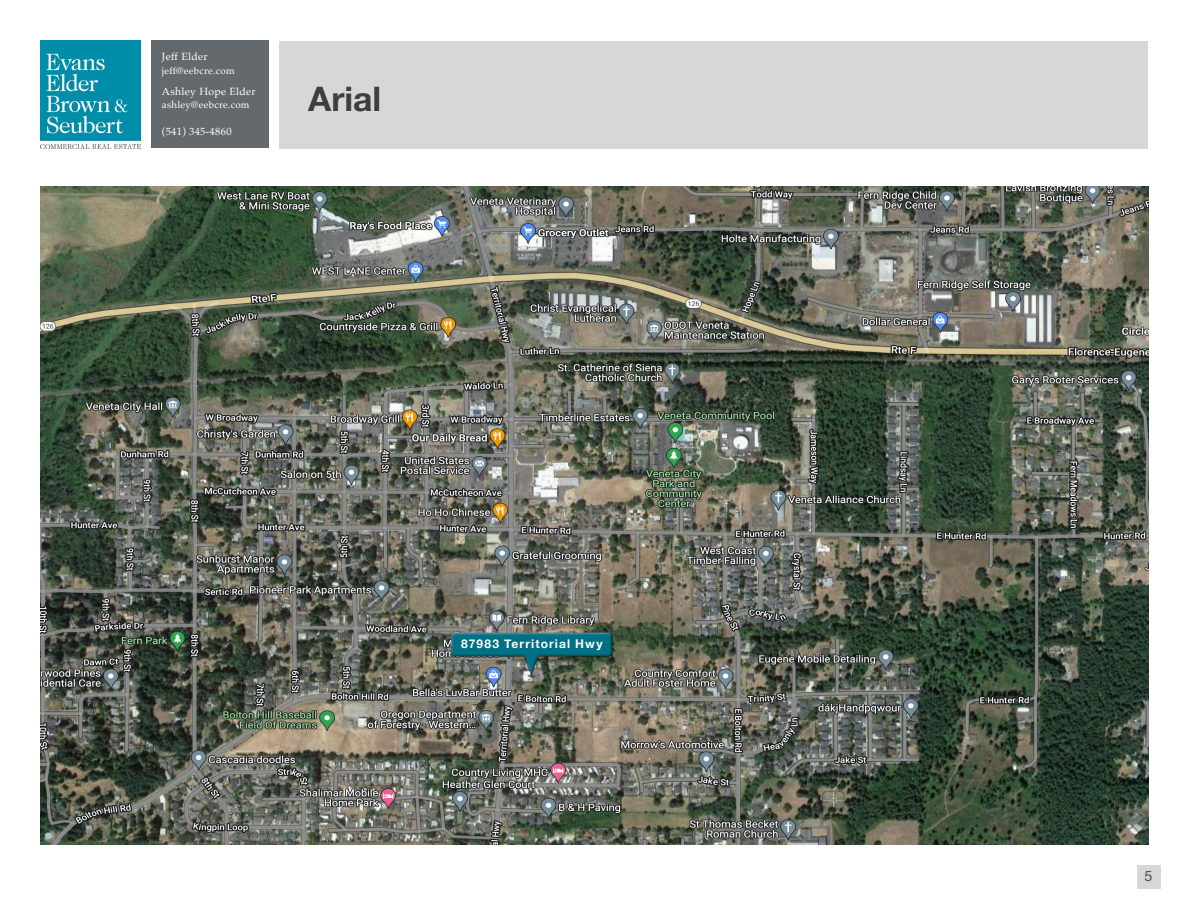
<style>
.page{position:relative;width:1188px;height:918px;background:#fff}
.page>*{position:absolute;margin:0;border:0;box-sizing:border-box;transform-origin:0 0}
.t1{font:700 33.75px "Helvetica Neue";color:#3e3e3f}
.t2{font:14.25px "Helvetica Neue";color:#534f49}
.t3{font:700 12px "Helvetica Neue";letter-spacing:.095em;color:#fff}
.t4{font:10.5px "Palatino";letter-spacing:.03em;color:#fff}
.t5{font:9.75px "Palatino";letter-spacing:.03em;color:#fff}
</style>
<div class="page">
<div style="left:1137px;top:865px;width:23px;height:24px;background:#d6d7d9"></div>
<img style="left:40px;top:40px;width:101px;height:109px">
<div style="left:279px;top:41px;width:869px;height:108px;background:#d6d7d9"></div>
<div style="left:151px;top:40px;width:117px;height:108px;background:#64696d"></div>
<img style="left:40px;top:186px;width:1109px;height:659px">
<div style="left:449px;top:630px;width:166px;height:47px;background:#fff;opacity:.5"></div>
<div style="left:449px;top:633px;width:167px;height:45px;background:#231f20;opacity:.5"></div>
<p class="t4" style="left:162px;top:48px;width:47px">Jeff Elder</p>
<p class="t5" style="left:162px;top:62px;width:74px">jeff@eebcre.com</p>
<p class="t4" style="left:162px;top:82px;width:95px">Ashley Hope Elder</p>
<p class="t5" style="left:162px;top:97px;width:89px">ashley@eebcre.com</p>
<p class="t4" style="left:162px;top:123px;width:71px">(541) 345-4860</p>
<p class="t1" style="left:308px;top:73px;width:75px">Arial</p>
<p class="t3" style="left:461px;top:635px;width:143px">87983 Territorial Hwy</p>
<h2 class="t2" style="left:1145px;top:865px;width:9px">5</h2>
</div>
